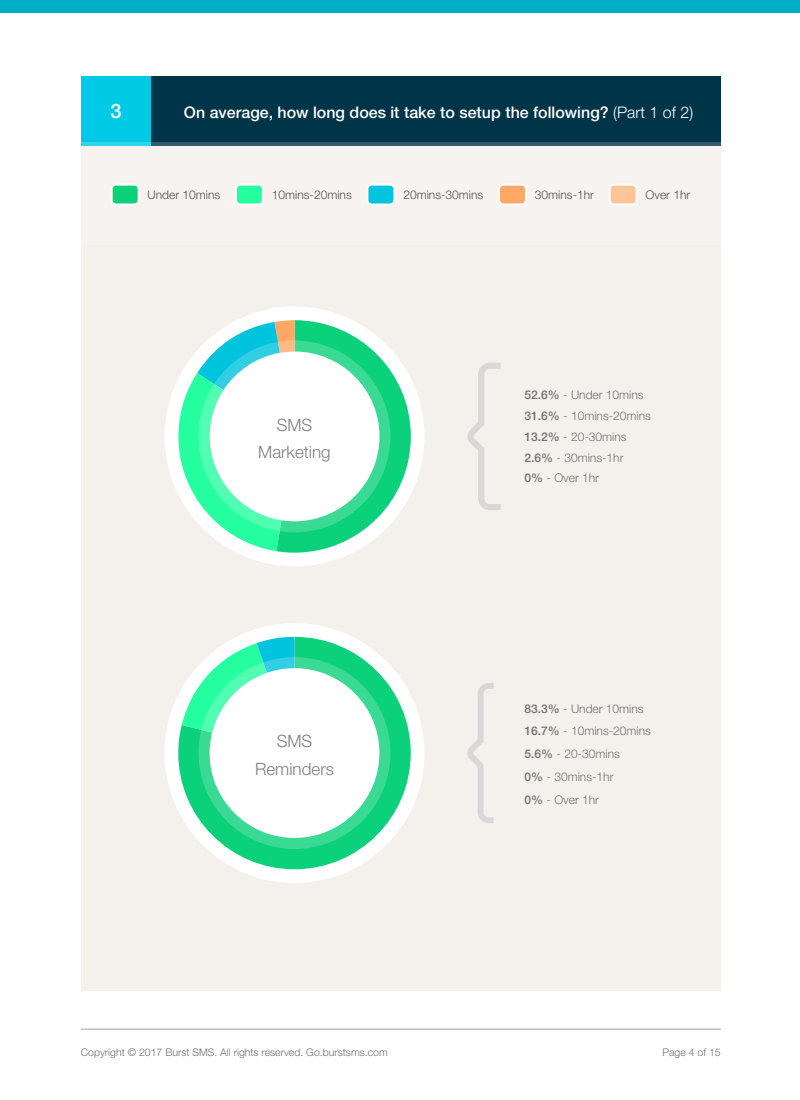
<style>
.page{position:relative;width:800px;height:1100px;background:#fff}
.page>*{position:absolute;margin:0;border:0;box-sizing:border-box;transform-origin:0 0}
.t1{font:500 20px "Helvetica Neue";color:#fff}
.t2{font:300 17px/27.6px "Helvetica Neue";color:#7f7f7f;text-align:center}
.t3{font:500 16px "Helvetica Neue";color:#fff}
.t4{font:300 12px/22.8px "Helvetica Neue";color:#727272}
.t5{font:300 12px "Helvetica Neue";color:#515151}
.t6{font:300 10.5px "Helvetica Neue";color:#707070}
.s1{font-weight:300}
.s2{font-weight:500}
</style>
<div class="page">
<div style="left:81px;top:76px;width:640px;height:915px;background:#f4f1ed"></div>
<hr style="left:81px;top:1029px;width:640px;height:1px;background:#b7b7b7">
<div style="left:0;top:0;width:800px;height:13px;background:#00aec5"></div>
<div style="left:81px;top:76px;width:640px;height:70px;background:#003448"></div>
<div style="left:81px;top:76px;width:70px;height:70px;background:#00cae5"></div>
<div style="left:81px;top:142px;width:640px;height:103px;background:#f6f3f0"></div>
<div style="left:112px;top:185px;width:27px;height:19px;background:#0ad17a;border-radius:4px"></div>
<div style="left:111px;top:184px;width:29px;height:21px;border:2px solid #fff;border-radius:4px"></div>
<div style="left:236px;top:185px;width:27px;height:19px;background:#26ffa0;border-radius:4px"></div>
<div style="left:235px;top:184px;width:29px;height:21px;border:2px solid #fff;border-radius:4px"></div>
<div style="left:367px;top:185px;width:27px;height:19px;background:#00c3de;border-radius:4px"></div>
<div style="left:366px;top:184px;width:29px;height:21px;border:2px solid #fff;border-radius:4px"></div>
<div style="left:499px;top:185px;width:27px;height:19px;background:#ffa866;border-radius:4px"></div>
<div style="left:498px;top:184px;width:29px;height:21px;border:2px solid #fff;border-radius:4px"></div>
<div style="left:610px;top:185px;width:27px;height:19px;background:#ffc598;border-radius:4px"></div>
<div style="left:609px;top:184px;width:29px;height:21px;border:2px solid #fff;border-radius:4px"></div>
<div style="left:165px;top:623px;width:260px;height:260px;background:#fff;border-radius:50%"></div>
<svg style="left:178px;top:637px;width:233px;height:232px;fill:#0ad17a"></svg>
<svg style="left:182px;top:637px;width:113px;height:96px"></svg>
<svg style="left:199px;top:657px;width:191px;height:192px"></svg>
<svg style="left:467px;top:683px;width:27px;height:140px"></svg>
<div style="left:165px;top:306px;width:260px;height:260px;background:#fff;border-radius:50%"></div>
<svg style="left:170px;top:320px;width:241px;height:233px"></svg>
<svg style="left:199px;top:340px;width:191px;height:192px"></svg>
<svg style="left:467px;top:363px;width:34px;height:147px"></svg>
<h1 class="t1" style="left:110px;top:95px;width:13px">3</h1>
<h3 class="t3" style="left:184px;top:100px;width:511px">On average, how long does it take to setup the following? <span class="s1">(Part 1 of 2)</span></h3>
<p class="t5" style="left:148px;top:185px;width:74px">Under 10mins</p>
<p class="t5" style="left:272px;top:185px;width:81px">10mins-20mins</p>
<p class="t5" style="left:403px;top:185px;width:81px">20mins-30mins</p>
<p class="t5" style="left:535px;top:185px;width:61px">30mins-1hr</p>
<p class="t5" style="left:646px;top:185px;width:46px">Over 1hr</p>
<h2 class="t2" style="left:258px;top:410px;width:74px">SMS<br>Marketing</h2>
<h2 class="t2" style="left:255px;top:727px;width:80px">SMS<br>Reminders</h2>
<p class="t4" style="left:525px;top:384px;width:128px;line-height:20.7px"><span class="s2">52.6%</span> - Under 10mins<br><span class="s2">31.6%</span> - 10mins-20mins<br><span class="s2">13.2%</span> - 20-30mins<br><span class="s2">2.6%</span> - 30mins-1hr<br><span class="s2">0%</span> - Over 1hr</p>
<p class="t4" style="left:525px;top:696px;width:128px"><span class="s2">83.3%</span> - Under 10mins<br><span class="s2">16.7%</span> - 10mins-20mins<br><span class="s2">5.6%</span> - 20-30mins<br><span class="s2">0%</span> - 30mins-1hr<br><span class="s2">0%</span> - Over 1hr</p>
<p class="t6" style="left:81px;top:1044px;width:309px">Copyright © 2017 Burst SMS. All rights reserved. Go.burstsms.com</p>
<p class="t6" style="left:663px;top:1044px;width:60px">Page 4 of 15</p>
</div>
